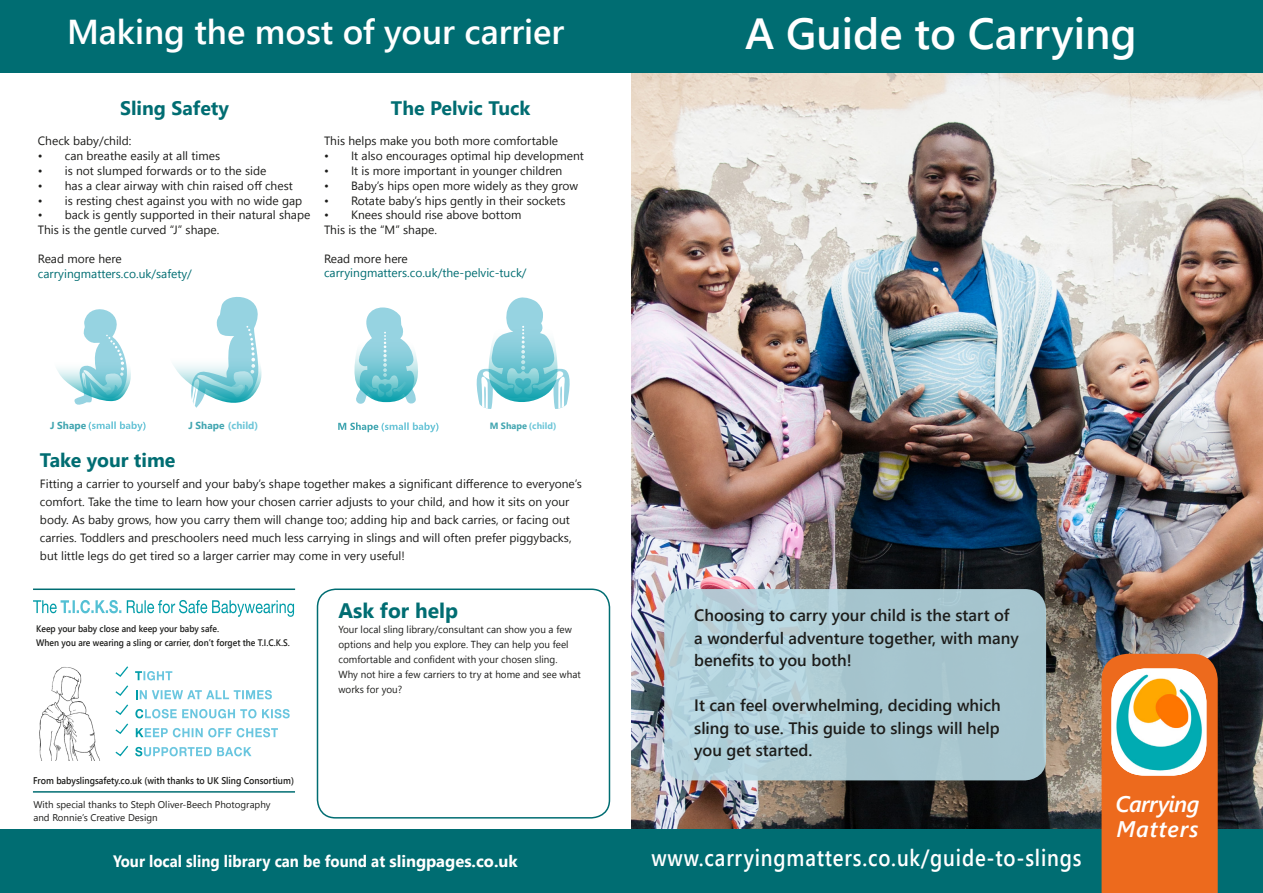
<style>
.page{position:relative;width:1263px;height:893px;background:#fff}
.page>*{position:absolute;margin:0;border:0;box-sizing:border-box;transform-origin:0 0}
.t1{font:600 43.5px "Segoe UI";color:#fff}
.t2{font:600 34.5px "Segoe UI";color:#fff}
.t3{font:600 23.55px "Segoe UI";letter-spacing:.04em;color:#fff;scale:.86 1}
.t4{font:italic 600 22.5px "Segoe UI";letter-spacing:-.03em;color:#fff}
.t5{font:italic 600 22.5px "Segoe UI";letter-spacing:.04em;color:#fff}
.t6{font:700 21px "Segoe UI";color:#006d72}
.t7{font:700 19.5px "Segoe UI";color:#006d72}
.t8{font:600 16.5px/22.5px "Segoe UI";color:#1d1d1b}
.t9{font:700 16.5px "Segoe UI";color:#fff;scale:.91 1}
.t10{font:12px/18px "Segoe UI";color:#1d1d1b}
.t11{font:12px "Segoe UI";color:#006d72}
.t12{font:10.2px/15px "Segoe UI";color:#1d1d1b}
.t13{font:700 10.2px "Segoe UI";color:#6ec6d8}
.t14{font:700 10.2px "Segoe UI";color:#41a5b0}
.t15{font:9.75px "Segoe UI";color:#1d1d1b}
.t16{font:600 9.75px "Segoe UI";color:#1d1d1b;scale:.91 1}
.t17{font:600 9.45px "Segoe UI";color:#1d1d1b;scale:.91 1}
.t18{font:700 9.15px "Segoe UI";color:#6ec6d8}
.s1{color:#41a5b0}
</style>
<div class="page">
<img style="left:631px;top:73px;width:632px;height:756px">
<div style="left:0;top:829px;width:1263px;height:64px;background:#006d72"></div>
<div style="left:0;top:0;width:1263px;height:73px;background:#006d72"></div>
<div style="left:1101px;top:654px;width:117px;height:239px;background:#ed6a1d"></div>
<img style="left:1111px;top:668px;width:95px;height:108px">
<div style="left:664px;top:589px;width:382px;height:191px;background:linear-gradient(to right,#b8d5df,#a1c0c9);border-radius:21px"></div>
<svg style="left:173px;top:297px;width:89px;height:111px"></svg>
<svg style="left:89px;top:421px;width:57px;height:10px"></svg>
<svg style="left:57px;top:309px;width:74px;height:96px"></svg>
<svg style="left:476px;top:297px;width:94px;height:112px"></svg>
<svg style="left:338px;top:422px;width:100px;height:10px"></svg>
<svg style="left:354px;top:307px;width:64px;height:97px"></svg>
<svg style="left:127px;top:600px;width:167px;height:17px"></svg>
<svg style="left:33px;top:600px;width:88px;height:13px"></svg>
<div style="left:317px;top:588px;width:293px;height:231px;border:2px solid #006d72;border-radius:18px"></div>
<img style="left:39px;top:667px;width:61px;height:93px">
<svg style="left:115px;top:745px;width:137px;height:12px"></svg>
<svg style="left:115px;top:666px;width:175px;height:71px"></svg>
<hr style="left:33px;top:588px;width:262px;height:2px;background:#006d72">
<hr style="left:33px;top:791px;width:262px;height:2px;background:#006d72">
<p class="t2" style="left:67px;top:4px;width:499px">Making the most of your carrier</p>
<p class="t7" style="left:120px;top:93px;width:110px">Sling Safety</p>
<p class="t10" style="left:38px;top:132px;width:95px">Check baby/child:</p>
<p class="t10" style="left:38px;top:146px;width:184px">• can breathe easily at all times</p>
<p class="t10" style="left:38px;top:161px;width:230px">• is not slumped forwards or to the side</p>
<p class="t10" style="left:38px;top:176px;width:257px">• has a clear airway with chin raised off chest</p>
<p class="t10" style="left:38px;top:191px;width:266px">• is resting chest against you with no wide gap</p>
<p class="t10" style="left:38px;top:206px;width:274px">• back is gently supported in their natural shape</p>
<p class="t10" style="left:38px;top:221px;width:183px">This is the gentle curved “J” shape.</p>
<p class="t10" style="left:38px;top:250px;width:85px">Read more here</p>
<p class="t11" style="left:38px;top:264px;width:156px">carryingmatters.co.uk/safety/</p>
<p class="t7" style="left:391px;top:93px;width:141px">The Pelvic Tuck</p>
<p class="t10" style="left:324px;top:132px;width:236px">This helps make you both more comfortable</p>
<p class="t10" style="left:324px;top:146px;width:261px">• It also encourages optimal hip development</p>
<p class="t10" style="left:324px;top:161px;width:240px">• It is more important in younger children</p>
<p class="t10" style="left:324px;top:176px;width:256px">• Baby’s hips open more widely as they grow</p>
<p class="t10" style="left:324px;top:191px;width:243px">• Rotate baby’s hips gently in their sockets</p>
<p class="t10" style="left:324px;top:206px;width:199px">• Knees should rise above bottom</p>
<p class="t10" style="left:324px;top:221px;width:115px">This is the “M” shape.</p>
<p class="t10" style="left:324px;top:250px;width:85px">Read more here</p>
<p class="t11" style="left:324px;top:264px;width:204px">carryingmatters.co.uk/the-pelvic-tuck/</p>
<p class="t14" style="left:50px;top:417px;width:38px">J Shape</p>
<p class="t13" style="left:189px;top:417px;width:71px"><span class="s1">J Shape</span> (child)</p>
<p class="t18" style="left:490px;top:419px;width:68px"><span class="s1">M Shape</span> (child)</p>
<p class="t7" style="left:40px;top:444px;width:137px">Take your time</p>
<p class="t10" style="left:40px;top:475px;width:544px">Fitting a carrier to yourself and your baby’s shape together makes a significant difference to everyone’s comfort. Take the time to learn how your chosen carrier adjusts to your child, and how it sits on your body. As baby grows, how you carry them will change too; adding hip and back carries, or facing out carries. Toddlers and preschoolers need much less carrying in slings and will often prefer piggybacks, but little legs do get tired so a larger carrier may come in very useful!</p>
<p class="t17" style="left:36px;top:621px;width:202px">Keep your baby close and keep your baby safe.</p>
<p class="t17" style="left:36px;top:635px;width:280px">When you are wearing a sling or carrier, don’t forget the T.I.C.K.S.</p>
<p class="t16" style="left:33px;top:772px;width:288px">From babyslingsafety.co.uk (with thanks to UK Sling Consortium)</p>
<p class="t15" style="left:33px;top:796px;width:239px">With special thanks to Steph Oliver-Beech Photography</p>
<p class="t15" style="left:33px;top:810px;width:126px">and Ronnie’s Creative Design</p>
<p class="t6" style="left:338px;top:594px;width:121px">Ask for help</p>
<p class="t12" style="left:338px;top:622px;width:235px">Your local sling library/consultant can show you a few options and help you explore. They can help you feel comfortable and confident with your chosen sling.</p>
<p class="t12" style="left:338px;top:667px;width:244px">Why not hire a few carriers to try at home and see what works for you?</p>
<p class="t9" style="left:113px;top:847px;width:446px">Your local sling library can be found at slingpages.co.uk</p>
<p class="t1" style="left:745px;top:-2px;width:393px">A Guide to Carrying</p>
<p class="t8" style="left:694px;top:604px;width:326px">Choosing to carry your child is the start of a wonderful adventure together, with many benefits to you both!</p>
<p class="t8" style="left:694px;top:694px;width:308px;text-align:justify">It can feel overwhelming, deciding which sling to use. This guide to slings will help you get started.</p>
<p class="t3" style="left:651px;top:839px;width:501px">www.carryingmatters.co.uk/guide-to-slings</p>
<p class="t4" style="left:1115px;top:788px;width:85px">Carrying</p>
<p class="t5" style="left:1116px;top:814px;width:84px">Matters</p>
</div>
